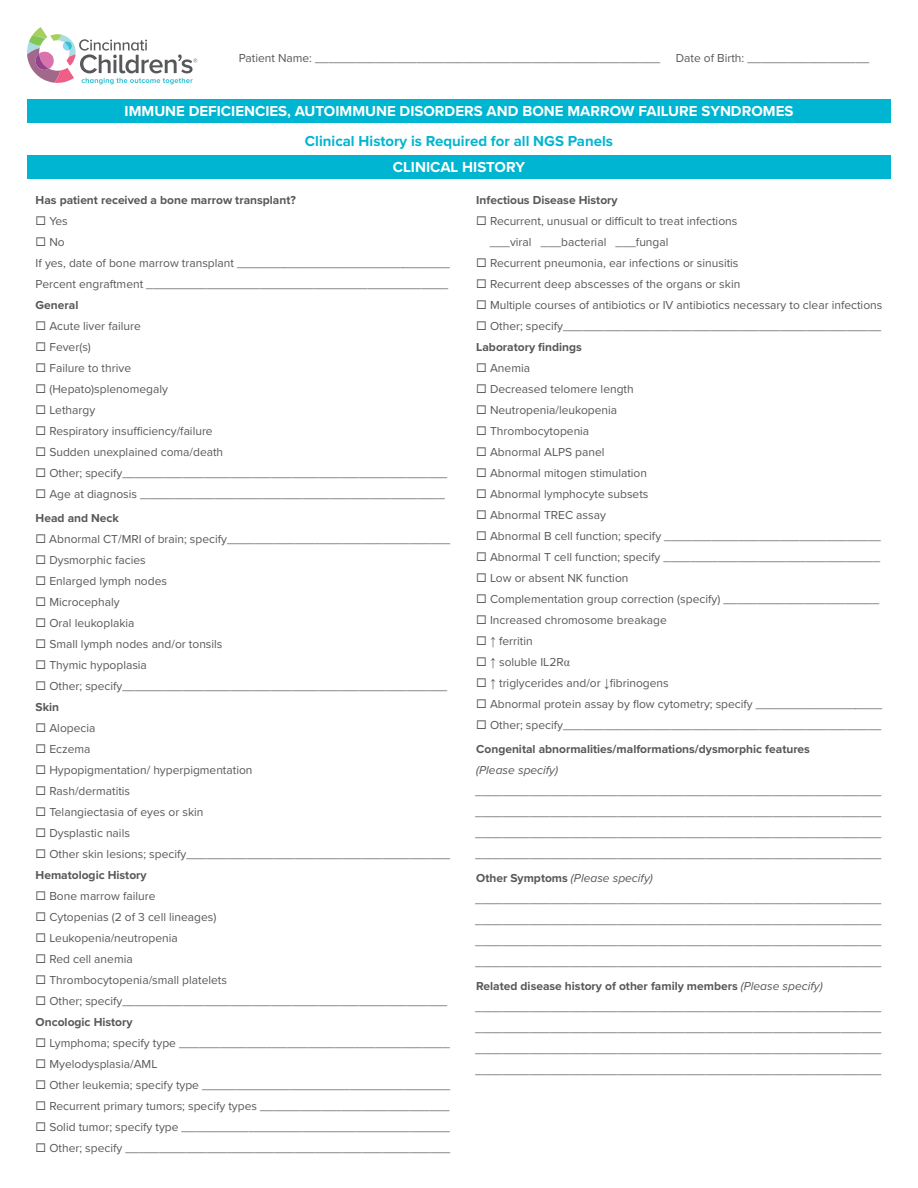
<style>
.page{position:relative;width:918px;height:1188px;background:#fff}
.page>*{position:absolute;margin:0;border:0;box-sizing:border-box;transform-origin:0 0}
.t1{font:700 15px "Proxima Nova";color:#fff}
.t2{font:700 15px "Proxima Nova";color:#00b5d1}
.t3{font:12px "Proxima Nova";color:#57585a}
.t4{font:italic 12px/21px "Proxima Nova";color:#57585a;text-align:justify}
.t5{font:700 12px "Proxima Nova";color:#57585a}
.s1{font-family:"Times New Roman"}
.s2{font-weight:700;font-style:normal}
.s3{font-weight:400;font-style:italic}
</style>
<div class="page">
<svg style="left:27px;top:27px;width:170px;height:57px"></svg>
<div style="left:27px;top:156px;width:864px;height:23px;background:#00b5d1"></div>
<div style="left:27px;top:99px;width:864px;height:24px;background:#00b5d1"></div>
<p class="t3" style="left:239px;top:49px;width:423px">Patient Name: ___________________________________________________</p>
<p class="t3" style="left:676px;top:49px;width:195px">Date of Birth: __________________</p>
<p class="t1" style="left:125px;top:100px;width:670px">IMMUNE DEFICIENCIES, AUTOIMMUNE DISORDERS AND BONE MARROW FAILURE SYNDROMES</p>
<p class="t2" style="left:305px;top:129px;width:310px">Clinical History is Required for all NGS Panels</p>
<p class="t1" style="left:393px;top:156px;width:134px">CLINICAL HISTORY</p>
<p class="t5" style="left:36px;top:191px;width:262px">Has patient received a bone marrow transplant?</p>
<p class="t3" style="left:36px;top:212px;width:34px">◻ Yes</p>
<p class="t3" style="left:36px;top:233px;width:31px">◻ No</p>
<p class="t3" style="left:36px;top:254px;width:416px">If yes, date of bone marrow transplant ________________________________</p>
<p class="t3" style="left:36px;top:275px;width:414px">Percent engraftment _____________________________________________</p>
<p class="t5" style="left:36px;top:296px;width:44px">General</p>
<p class="t3" style="left:36px;top:317px;width:107px">◻ Acute liver failure</p>
<p class="t3" style="left:36px;top:338px;width:57px">◻ Fever(s)</p>
<p class="t3" style="left:36px;top:359px;width:97px">◻ Failure to thrive</p>
<p class="t3" style="left:36px;top:380px;width:134px">◻ (Hepato)splenomegaly</p>
<p class="t3" style="left:36px;top:401px;width:61px">◻ Lethargy</p>
<p class="t3" style="left:36px;top:422px;width:179px">◻ Respiratory insufficiency/failure</p>
<p class="t3" style="left:36px;top:443px;width:189px">◻ Sudden unexplained coma/death</p>
<p class="t3" style="left:36px;top:464px;width:413px">◻ Other; specify________________________________________________</p>
<p class="t3" style="left:36px;top:485px;width:411px">◻ Age at diagnosis _____________________________________________</p>
<p class="t5" style="left:36px;top:509px;width:85px">Head and Neck</p>
<p class="t3" style="left:36px;top:530px;width:416px">◻ Abnormal CT/MRI of brain; specify_________________________________</p>
<p class="t3" style="left:36px;top:551px;width:112px">◻ Dysmorphic facies</p>
<p class="t3" style="left:36px;top:572px;width:133px">◻ Enlarged lymph nodes</p>
<p class="t3" style="left:36px;top:593px;width:86px">◻ Microcephaly</p>
<p class="t3" style="left:36px;top:614px;width:100px">◻ Oral leukoplakia</p>
<p class="t3" style="left:36px;top:635px;width:188px">◻ Small lymph nodes and/or tonsils</p>
<p class="t3" style="left:36px;top:656px;width:113px">◻ Thymic hypoplasia</p>
<p class="t3" style="left:36px;top:677px;width:413px">◻ Other; specify________________________________________________</p>
<p class="t5" style="left:36px;top:698px;width:25px">Skin</p>
<p class="t3" style="left:36px;top:719px;width:61px">◻ Alopecia</p>
<p class="t3" style="left:36px;top:740px;width:56px">◻ Eczema</p>
<p class="t3" style="left:36px;top:761px;width:218px">◻ Hypopigmentation/ hyperpigmentation</p>
<p class="t3" style="left:36px;top:782px;width:96px">◻ Rash/dermatitis</p>
<p class="t3" style="left:36px;top:803px;width:169px">◻ Telangiectasia of eyes or skin</p>
<p class="t3" style="left:36px;top:824px;width:96px">◻ Dysplastic nails</p>
<p class="t3" style="left:36px;top:845px;width:416px">◻ Other skin lesions; specify_______________________________________</p>
<p class="t5" style="left:36px;top:866px;width:113px">Hematologic History</p>
<p class="t3" style="left:36px;top:887px;width:121px">◻ Bone marrow failure</p>
<p class="t3" style="left:36px;top:908px;width:182px">◻ Cytopenias (2 of 3 cell lineages)</p>
<p class="t3" style="left:36px;top:929px;width:144px">◻ Leukopenia/neutropenia</p>
<p class="t3" style="left:36px;top:950px;width:99px">◻ Red cell anemia</p>
<p class="t3" style="left:36px;top:971px;width:193px">◻ Thrombocytopenia/small platelets</p>
<p class="t3" style="left:36px;top:992px;width:413px">◻ Other; specify________________________________________________</p>
<p class="t5" style="left:36px;top:1013px;width:98px">Oncologic History</p>
<p class="t3" style="left:36px;top:1034px;width:416px">◻ Lymphoma; specify type ________________________________________</p>
<p class="t3" style="left:36px;top:1055px;width:123px">◻ Myelodysplasia/AML</p>
<p class="t3" style="left:36px;top:1076px;width:416px">◻ Other leukemia; specify type _____________________________________</p>
<p class="t3" style="left:36px;top:1097px;width:416px">◻ Recurrent primary tumors; specify types ____________________________</p>
<p class="t3" style="left:36px;top:1118px;width:416px">◻ Solid tumor; specify type ________________________________________</p>
<p class="t3" style="left:36px;top:1139px;width:416px">◻ Other; specify ________________________________________________</p>
<p class="t5" style="left:476px;top:191px;width:143px">Infectious Disease History</p>
<p class="t3" style="left:476px;top:212px;width:263px">◻ Recurrent, unusual or difficult to treat infections</p>
<p class="t3" style="left:490px;top:233px;width:180px">___viral ___bacterial ___fungal</p>
<p class="t3" style="left:476px;top:254px;width:264px">◻ Recurrent pneumonia, ear infections or sinusitis</p>
<p class="t3" style="left:476px;top:275px;width:266px">◻ Recurrent deep abscesses of the organs or skin</p>
<p class="t3" style="left:476px;top:296px;width:408px">◻ Multiple courses of antibiotics or IV antibiotics necessary to clear infections</p>
<p class="t3" style="left:476px;top:317px;width:406px">◻ Other; specify_______________________________________________</p>
<p class="t5" style="left:476px;top:338px;width:107px">Laboratory findings</p>
<p class="t3" style="left:476px;top:359px;width:55px">◻ Anemia</p>
<p class="t3" style="left:476px;top:380px;width:159px">◻ Decreased telomere length</p>
<p class="t3" style="left:476px;top:401px;width:142px">◻ Neutropenia/leukopenia</p>
<p class="t3" style="left:476px;top:422px;width:115px">◻ Thrombocytopenia</p>
<p class="t3" style="left:476px;top:443px;width:130px">◻ Abnormal ALPS panel</p>
<p class="t3" style="left:476px;top:464px;width:172px">◻ Abnormal mitogen stimulation</p>
<p class="t3" style="left:476px;top:485px;width:174px">◻ Abnormal lymphocyte subsets</p>
<p class="t3" style="left:476px;top:506px;width:131px">◻ Abnormal TREC assay</p>
<p class="t3" style="left:476px;top:527px;width:406px">◻ Abnormal B cell function; specify ________________________________</p>
<p class="t3" style="left:476px;top:548px;width:405px">◻ Abnormal T cell function; specify ________________________________</p>
<p class="t3" style="left:476px;top:569px;width:154px">◻ Low or absent NK function</p>
<p class="t3" style="left:476px;top:590px;width:404px">◻ Complementation group correction (specify) _______________________</p>
<p class="t3" style="left:476px;top:611px;width:192px">◻ Increased chromosome breakage</p>
<p class="t3" style="left:476px;top:632px;width:58px">◻ <span class="s1">↑</span> ferritin</p>
<p class="t3" style="left:476px;top:653px;width:95px">◻ <span class="s1">↑</span> soluble IL2R<span class="s1">α</span></p>
<p class="t3" style="left:476px;top:674px;width:194px">◻ <span class="s1">↑</span> triglycerides and/or <span class="s1">↓</span>fibrinogens</p>
<p class="t3" style="left:476px;top:695px;width:408px">◻ Abnormal protein assay by flow cytometry; specify ___________________</p>
<p class="t3" style="left:476px;top:716px;width:406px">◻ Other; specify_______________________________________________</p>
<p class="t5" style="left:476px;top:740px;width:335px">Congenital abnormalities/malformations/dysmorphic features</p>
<p class="t4" style="left:476px;top:759px;width:83px">(Please specify)</p>
<p class="t4" style="left:476px;top:780px;width:408px">____________________________________________________________ ____________________________________________________________ ____________________________________________________________ ____________________________________________________________</p>
<p class="t4" style="left:476px;top:867px;width:178px"><span class="s2">Other Symptoms</span> (Please specify)</p>
<p class="t4" style="left:476px;top:888px;width:408px">____________________________________________________________ ____________________________________________________________ ____________________________________________________________ ____________________________________________________________</p>
<p class="t5" style="left:476px;top:977px;width:348px">Related disease history of other family members <span class="s3">(Please specify)</span></p>
<p class="t4" style="left:476px;top:996px;width:408px">____________________________________________________________ ____________________________________________________________ ____________________________________________________________ ____________________________________________________________</p>
</div>
